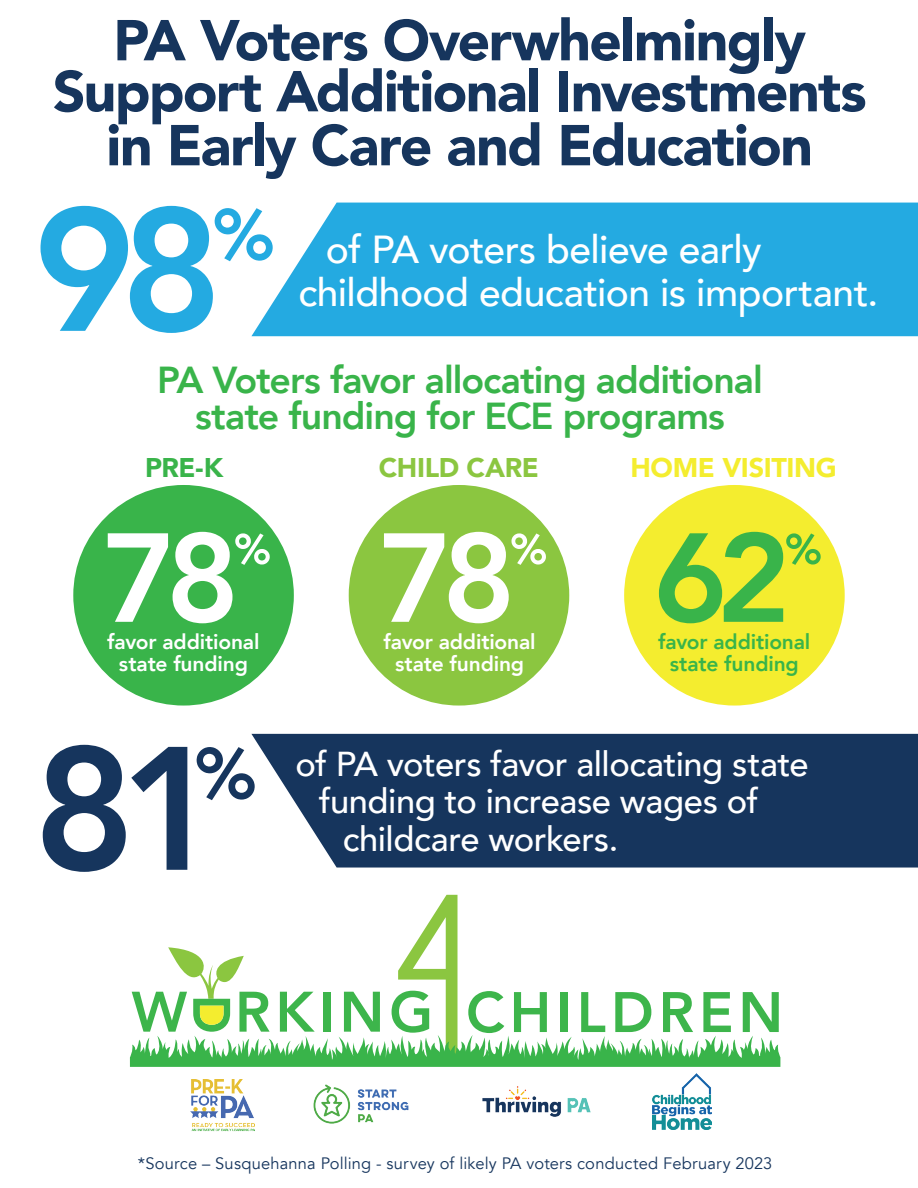
<style>
.page{position:relative;width:918px;height:1188px;background:#fff}
.page>*{position:absolute;margin:0;border:0;box-sizing:border-box;transform-origin:0 0}
.t1{font:800 173.55px "Avenir";color:#24aae1}
.t2{font:800 173.55px "Avenir";color:#16355d}
.t3{font:800 124.95px "Avenir";color:#fff}
.t4{font:800 124.95px "Avenir";color:#39b44a}
.t5{font:900 57px/52.5px "Avenir";letter-spacing:-.025em;color:#16355d;text-align:center}
.t6{font:800 56.4px "Avenir";letter-spacing:.085em;color:#3db54b}
.t7{font:500 39px/43.5px "Avenir";letter-spacing:-.015em;color:#fff}
.t8{font:800 37.5px/36px "Avenir";letter-spacing:-.025em;color:#39b44a;text-align:center}
.t9{font:500 34.5px/37.5px "Avenir";letter-spacing:-.015em;color:#fff}
.t10{font:900 27px "Avenir";letter-spacing:-.015em;color:#f4ed2f}
.t11{font:900 27px "Avenir";letter-spacing:-.015em;color:#8bc640}
.t12{font:900 27px "Avenir";color:#39b44a}
.t13{font:800 21px/22.5px "Avenir";letter-spacing:-.005em;color:#fff;text-align:center}
.t14{font:800 21px/22.5px "Avenir";letter-spacing:-.005em;color:#39b44a;text-align:center}
.t15{font:16.5px "Avenir";letter-spacing:.01em;color:#16355d}
</style>
<div class="page">
<div style="left:251px;top:203px;width:667px;height:133px;background:#24aae1"></div>
<div style="left:73px;top:485px;width:221px;height:221px;background:#39b44a;border-radius:50%"></div>
<div style="left:349px;top:485px;width:220px;height:221px;background:#8bc640;border-radius:50%"></div>
<div style="left:624px;top:485px;width:221px;height:221px;background:#f4ed2f;border-radius:50%"></div>
<svg style="left:235px;top:533px;width:35px;height:32px"></svg>
<svg style="left:511px;top:533px;width:35px;height:32px"></svg>
<svg style="left:786px;top:533px;width:35px;height:32px"></svg>
<img style="left:653px;top:1074px;width:58px;height:56px">
<img style="left:190px;top:1079px;width:64px;height:53px">
<img style="left:313px;top:1084px;width:96px;height:40px">
<img style="left:482px;top:1086px;width:109px;height:31px">
<svg style="left:130px;top:895px;width:650px;height:172px"></svg>
<svg style="left:215px;top:208px;width:58px;height:53px"></svg>
<svg style="left:251px;top:734px;width:667px;height:134px;background:#254267"></svg>
<svg style="left:197px;top:747px;width:58px;height:53px"></svg>
<p class="t5" style="left:53px;top:13px;width:815px">PA Voters Overwhelmingly<br>Support Additional Investments in Early Care and Education</p>
<h1 class="t1" style="left:33px;top:135px;width:191px">98</h1>
<p class="t7" style="left:298px;top:225px;width:582px;text-indent:28px">of PA voters believe early childhood education is important.</p>
<p class="t8" style="left:157px;top:362px;width:607px">PA Voters favor allocating additional state funding for ECE programs</p>
<p class="t12" style="left:145px;top:444px;width:80px">PRE-K</p>
<p class="t11" style="left:379px;top:444px;width:161px">CHILD CARE</p>
<p class="t10" style="left:630px;top:444px;width:208px">HOME VISITING</p>
<h2 class="t3" style="left:102px;top:481px;width:139px">78</h2>
<p class="t13" style="left:107px;top:630px;width:154px">favor additional state funding</p>
<h1 class="t2" style="left:33px;top:674px;width:191px">81</h1>
<h2 class="t3" style="left:379px;top:481px;width:139px">78</h2>
<p class="t13" style="left:384px;top:630px;width:154px">favor additional state funding</p>
<h2 class="t4" style="left:653px;top:481px;width:139px">62</h2>
<p class="t14" style="left:658px;top:630px;width:154px">favor additional state funding</p>
<p class="t9" style="left:319px;top:743px;width:491px;text-indent:-24px">of PA voters favor allocating state funding to increase wages of</p>
<p class="t9" style="left:343px;top:818px;width:277px">childcare workers.</p>
<p class="t6" style="left:132px;top:969px;width:653px">W RKING CHILDREN</p>
<p class="t15" style="left:138px;top:1153px;width:636px">*Source – Susquehanna Polling - survey of likely PA voters conducted February 2023</p>
</div>
